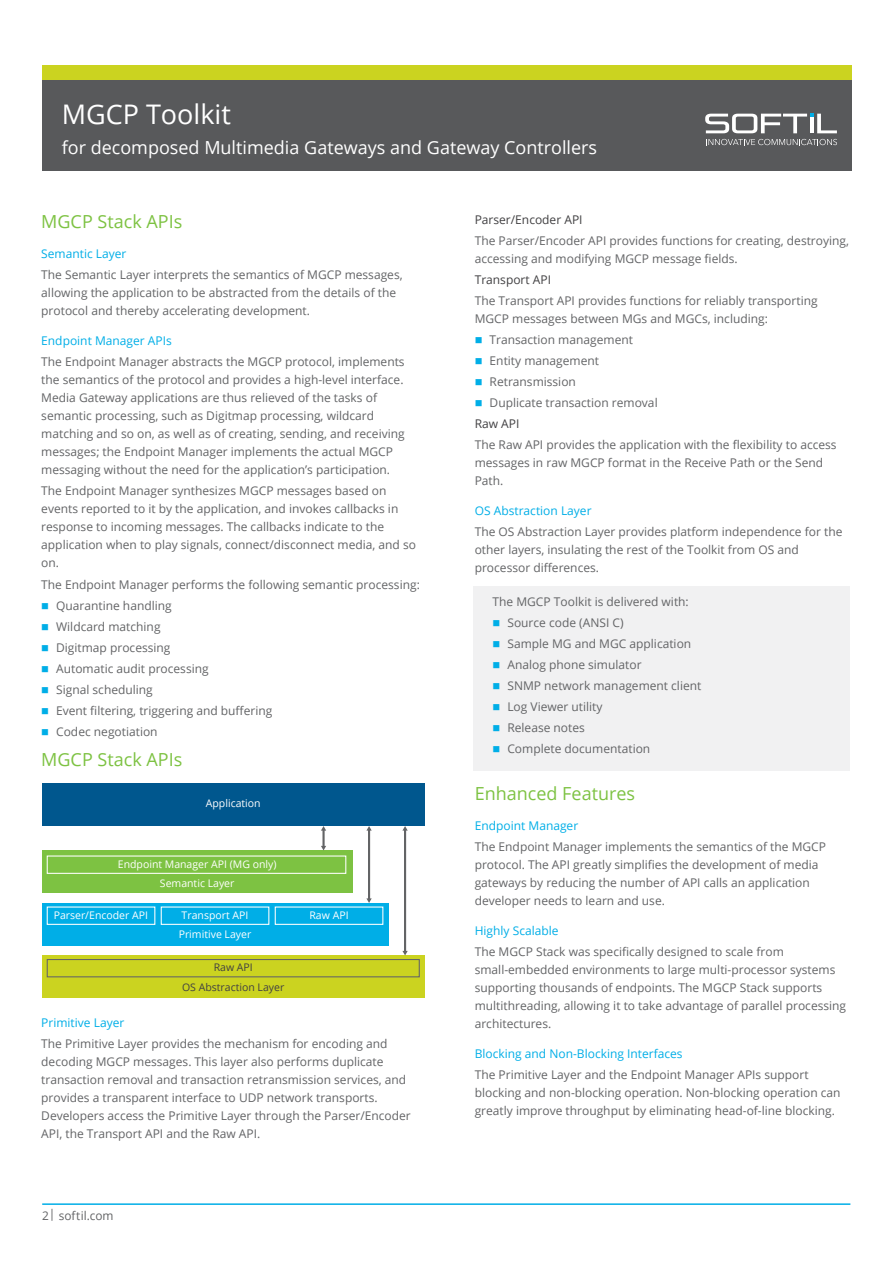
<style>
.page{position:relative;width:893px;height:1263px;background:#fff}
.page>*{position:absolute;margin:0;border:0;box-sizing:border-box;transform-origin:0 0}
.t1{font:27px "Open Sans";color:#fff}
.t2{font:18px "Open Sans";color:#fff}
.t3{font:18px "Open Sans";color:#7dc242}
.t4{font:12px/18px "Open Sans";color:#636466}
.t5{font:12px "Open Sans";color:#00aee7}
.t6{font:12px "Open Sans";color:#414042}
.t7{font:10.5px/19.5px "Open Sans";color:#fff}
.t8{font:10.5px/19.5px "Open Sans";color:#414042;text-align:center}
.s1{color:#00aee7}
.s2{color:#414042}
</style>
<div class="page">
<div style="left:474px;top:586px;width:376px;height:185px;background:#f1f1f2"></div>
<div style="left:42px;top:65px;width:810px;height:41px;background:#cbd320"></div>
<div style="left:42px;top:80px;width:810px;height:91px;background:#58595b"></div>
<hr style="left:42px;top:1203px;width:808px;height:2px;background:#00aee7">
<svg style="left:706px;top:139px;width:131px;height:6px"></svg>
<svg style="left:705px;top:114px;width:132px;height:19px"></svg>
<div style="left:42px;top:783px;width:383px;height:43px;background:#00578e"></div>
<div style="left:42px;top:955px;width:383px;height:43px;background:#cbd320"></div>
<div style="left:47px;top:959px;width:373px;height:18px;border:1px solid #636466"></div>
<div style="left:42px;top:903px;width:347px;height:43px;background:#00aee7"></div>
<div style="left:47px;top:906px;width:108px;height:19px;border:1px solid #fff"></div>
<div style="left:161px;top:906px;width:108px;height:19px;border:1px solid #fff"></div>
<div style="left:275px;top:906px;width:108px;height:19px;border:1px solid #fff"></div>
<div style="left:42px;top:850px;width:311px;height:43px;background:#7dc242"></div>
<div style="left:47px;top:855px;width:299px;height:19px;border:1px solid #fff"></div>
<hr style="left:404px;top:830px;width:2px;height:122px;background:#636466">
<svg style="left:402px;top:826px;width:6px;height:5px"></svg>
<svg style="left:402px;top:951px;width:6px;height:4px"></svg>
<hr style="left:368px;top:830px;width:2px;height:69px;background:#636466">
<svg style="left:366px;top:826px;width:6px;height:5px"></svg>
<svg style="left:366px;top:898px;width:6px;height:5px"></svg>
<hr style="left:322px;top:830px;width:3px;height:17px;background:#636466">
<svg style="left:321px;top:826px;width:5px;height:5px"></svg>
<svg style="left:321px;top:846px;width:5px;height:4px"></svg>
<h1 class="t1" style="left:62px;top:96px;width:171px">MGCP Toolkit</h1>
<h2 class="t2" style="left:62px;top:135px;width:537px">for decomposed Multimedia Gateways and Gateway Controllers</h2>
<h2 class="t3" style="left:41px;top:210px;width:143px">MGCP Stack APIs</h2>
<p class="t5" style="left:41px;top:246px;width:87px">Semantic Layer</p>
<p class="t4" style="left:41px;top:266px;width:363px">The Semantic Layer interprets the semantics of MGCP messages, allowing the application to be abstracted from the details of the protocol and thereby accelerating development.</p>
<p class="t5" style="left:41px;top:333px;width:132px">Endpoint Manager APIs</p>
<p class="t4" style="left:41px;top:353px;width:365px">The Endpoint Manager abstracts the MGCP protocol, implements the semantics of the protocol and provides a high-level interface.<br>Media Gateway applications are thus relieved of the tasks of semantic processing, such as Digitmap processing, wildcard matching and so on, as well as of creating, sending, and receiving messages; the Endpoint Manager implements the actual MGCP messaging without the need for the application’s participation.</p>
<p class="t4" style="left:41px;top:482px;width:376px">The Endpoint Manager synthesizes MGCP messages based on events reported to it by the application, and invokes callbacks in response to incoming messages. The callbacks indicate to the application when to play signals, connect/disconnect media, and so on.</p>
<p class="t4" style="left:41px;top:575px;width:380px">The Endpoint Manager performs the following semantic processing:</p>
<p class="t4" style="left:41px;top:596px;width:132px"><span class="s1">■</span> Quarantine handling</p>
<p class="t4" style="left:41px;top:617px;width:121px"><span class="s1">■</span> Wildcard matching</p>
<p class="t4" style="left:41px;top:638px;width:131px"><span class="s1">■</span> Digitmap processing</p>
<p class="t4" style="left:41px;top:659px;width:169px"><span class="s1">■</span> Automatic audit processing</p>
<p class="t4" style="left:41px;top:680px;width:113px"><span class="s1">■</span> Signal scheduling</p>
<p class="t4" style="left:41px;top:701px;width:233px"><span class="s1">■</span> Event filtering, triggering and buffering</p>
<p class="t4" style="left:41px;top:722px;width:118px"><span class="s1">■</span> Codec negotiation</p>
<h2 class="t3" style="left:41px;top:747px;width:143px">MGCP Stack APIs</h2>
<p class="t7" style="left:206px;top:793px;width:56px">Application</p>
<p class="t7" style="left:118px;top:854px;width:160px;text-align:center">Endpoint Manager API (MG only)<br>Semantic Layer</p>
<p class="t7" style="left:54px;top:905px;width:96px">Parser/Encoder API</p>
<p class="t7" style="left:309px;top:905px;width:41px">Raw API</p>
<p class="t7" style="left:179px;top:905px;width:74px">Transport API<br>Primitive Layer</p>
<p class="t8" style="left:182px;top:957px;width:104px">Raw API<br>OS Abstraction Layer</p>
<p class="t5" style="left:41px;top:1014px;width:85px">Primitive Layer</p>
<p class="t4" style="left:41px;top:1034px;width:371px">The Primitive Layer provides the mechanism for encoding and decoding MGCP messages. This layer also performs duplicate transaction removal and transaction retransmission services, and provides a transparent interface to UDP network transports.<br>Developers access the Primitive Layer through the Parser/Encoder API, the Transport API and the Raw API.</p>
<p class="t4" style="left:42px;top:1206px;width:73px">2| softil.com</p>
<p class="t6" style="left:475px;top:211px;width:109px">Parser/Encoder API</p>
<p class="t4" style="left:475px;top:231px;width:376px">The Parser/Encoder API provides functions for creating, destroying, accessing and modifying MGCP message fields.</p>
<p class="t6" style="left:475px;top:271px;width:78px">Transport API</p>
<p class="t4" style="left:475px;top:291px;width:344px">The Transport API provides functions for reliably transporting<br>MGCP messages between MGs and MGCs, including:</p>
<p class="t4" style="left:475px;top:330px;width:160px"><span class="s1">■</span> Transaction management</p>
<p class="t4" style="left:475px;top:351px;width:126px"><span class="s1">■</span> Entity management</p>
<p class="t4" style="left:475px;top:372px;width:103px"><span class="s1">■</span> Retransmission</p>
<p class="t4" style="left:475px;top:392px;width:184px;line-height:21px"><span class="s1">■</span> Duplicate transaction removal<br><span class="s2">Raw API</span></p>
<p class="t4" style="left:475px;top:435px;width:363px">The Raw API provides the application with the flexibility to access messages in raw MGCP format in the Receive Path or the Send<br>Path.</p>
<p class="t5" style="left:475px;top:502px;width:118px">OS Abstraction Layer</p>
<p class="t4" style="left:475px;top:522px;width:369px">The OS Abstraction Layer provides platform independence for the other layers, insulating the rest of the Toolkit from OS and processor differences.</p>
<p class="t4" style="left:492px;top:592px;width:198px">The MGCP Toolkit is delivered with:</p>
<p class="t4" style="left:492px;top:613px;width:133px"><span class="s1">■</span> Source code (ANSI C)</p>
<p class="t4" style="left:492px;top:634px;width:200px"><span class="s1">■</span> Sample MG and MGC application</p>
<p class="t4" style="left:492px;top:655px;width:151px"><span class="s1">■</span> Analog phone simulator</p>
<p class="t4" style="left:492px;top:676px;width:210px"><span class="s1">■</span> SNMP network management client</p>
<p class="t4" style="left:492px;top:697px;width:112px"><span class="s1">■</span> Log Viewer utility</p>
<p class="t4" style="left:492px;top:718px;width:94px"><span class="s1">■</span> Release notes</p>
<p class="t4" style="left:492px;top:739px;width:159px"><span class="s1">■</span> Complete documentation</p>
<h2 class="t3" style="left:475px;top:781px;width:162px">Enhanced Features</h2>
<p class="t5" style="left:475px;top:817px;width:105px">Endpoint Manager</p>
<p class="t4" style="left:475px;top:837px;width:353px">The Endpoint Manager implements the semantics of the MGCP protocol. The API greatly simplifies the development of media gateways by reducing the number of API calls an application developer needs to learn and use.</p>
<p class="t5" style="left:475px;top:922px;width:85px">Highly Scalable</p>
<p class="t4" style="left:475px;top:942px;width:373px">The MGCP Stack was specifically designed to scale from small-embedded environments to large multi-processor systems supporting thousands of endpoints. The MGCP Stack supports multithreading, allowing it to take advantage of parallel processing architectures.</p>
<p class="t5" style="left:475px;top:1045px;width:209px">Blocking and Non-Blocking Interfaces</p>
<p class="t4" style="left:475px;top:1065px;width:367px">The Primitive Layer and the Endpoint Manager APIs support blocking and non-blocking operation. Non-blocking operation can greatly improve throughput by eliminating head-of-line blocking.</p>
</div>
